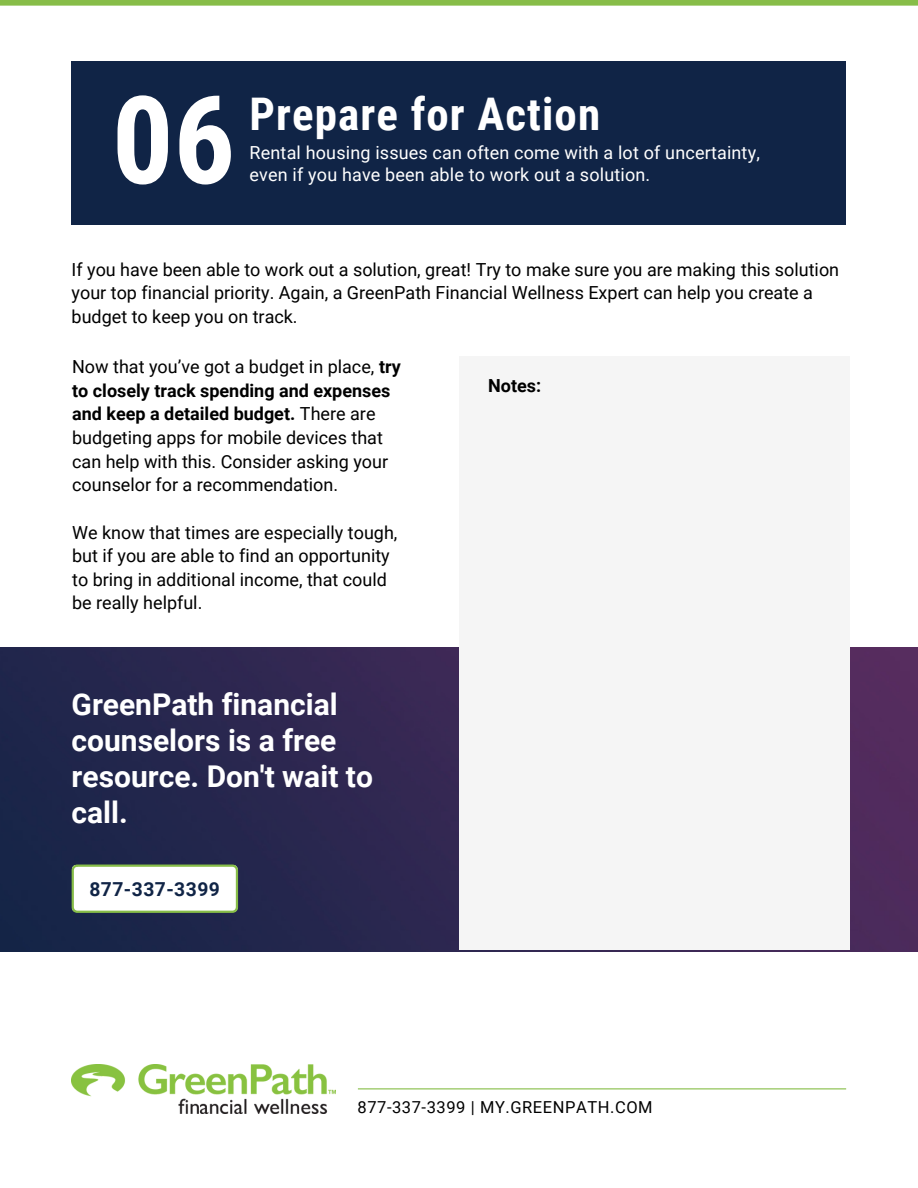
<style>
.page{position:relative;width:918px;height:1188px;background:#fff}
.page>*{position:absolute;margin:0;border:0;box-sizing:border-box;transform-origin:0 0}
.t1{font:700 121.95px "Roboto Condensed";color:#fff}
.t2{font:700 45px "Roboto Condensed";letter-spacing:.025em;color:#fff}
.t3{font:700 30px/36px "Roboto";color:#fff}
.t4{font:700 19.2px "Roboto";letter-spacing:.025em;color:#102446}
.t5{font:18px/23.7px "Roboto";color:#000}
.t6{font:18px/22.5px "Roboto";letter-spacing:.01em;color:#fff}
.t7{font:700 18px "Roboto";color:#000}
.t8{font:16.5px "Roboto";letter-spacing:.035em;color:#000}
.s1{font-weight:700}
</style>
<div class="page">
<img style="left:72px;top:1064px;width:264px;height:50px">
<hr style="left:358px;top:1088px;width:488px;height:1px;background:#87bd48">
<div style="left:0;top:0;width:918px;height:6px;background:#87bd48"></div>
<div style="left:72px;top:61px;width:774px;height:164px;background:#102446"></div>
<img style="left:0;top:647px;width:918px;height:304px">
<div style="left:459px;top:356px;width:390px;height:594px;background:#f5f5f5"></div>
<svg style="left:72px;top:865px;width:166px;height:48px"></svg>
<h1 class="t1" style="left:112px;top:70px;width:125px">06</h1>
<h2 class="t2" style="left:250px;top:89px;width:352px">Prepare for Action</h2>
<p class="t6" style="left:250px;top:141px;width:512px">Rental housing issues can often come with a lot of uncertainty, even if you have been able to work out a solution.</p>
<p class="t5" style="left:72px;top:258px;width:769px">If you have been able to work out a solution, great! Try to make sure you are making this solution your top financial priority. Again, a GreenPath Financial Wellness Expert can help you create a budget to keep you on track.</p>
<p class="t5" style="left:72px;top:355px;width:330px">Now that you’ve got a budget in place, <span class="s1">try to closely track spending and expenses and keep a detailed budget.</span> There are budgeting apps for mobile devices that can help with this. Consider asking your counselor for a recommendation.</p>
<p class="t5" style="left:72px;top:521px;width:327px">We know that times are especially tough, but if you are able to find an opportunity to bring in additional income, that could be really helpful.</p>
<h3 class="t3" style="left:72px;top:687px;width:303px">GreenPath financial counselors is a free resource. Don't wait to call.</h3>
<p class="t4" style="left:89px;top:878px;width:132px">877-337-3399</p>
<p class="t7" style="left:488px;top:375px;width:54px">Notes:</p>
<p class="t8" style="left:358px;top:1098px;width:297px">877-337-3399 | MY.GREENPATH.COM</p>
</div>
